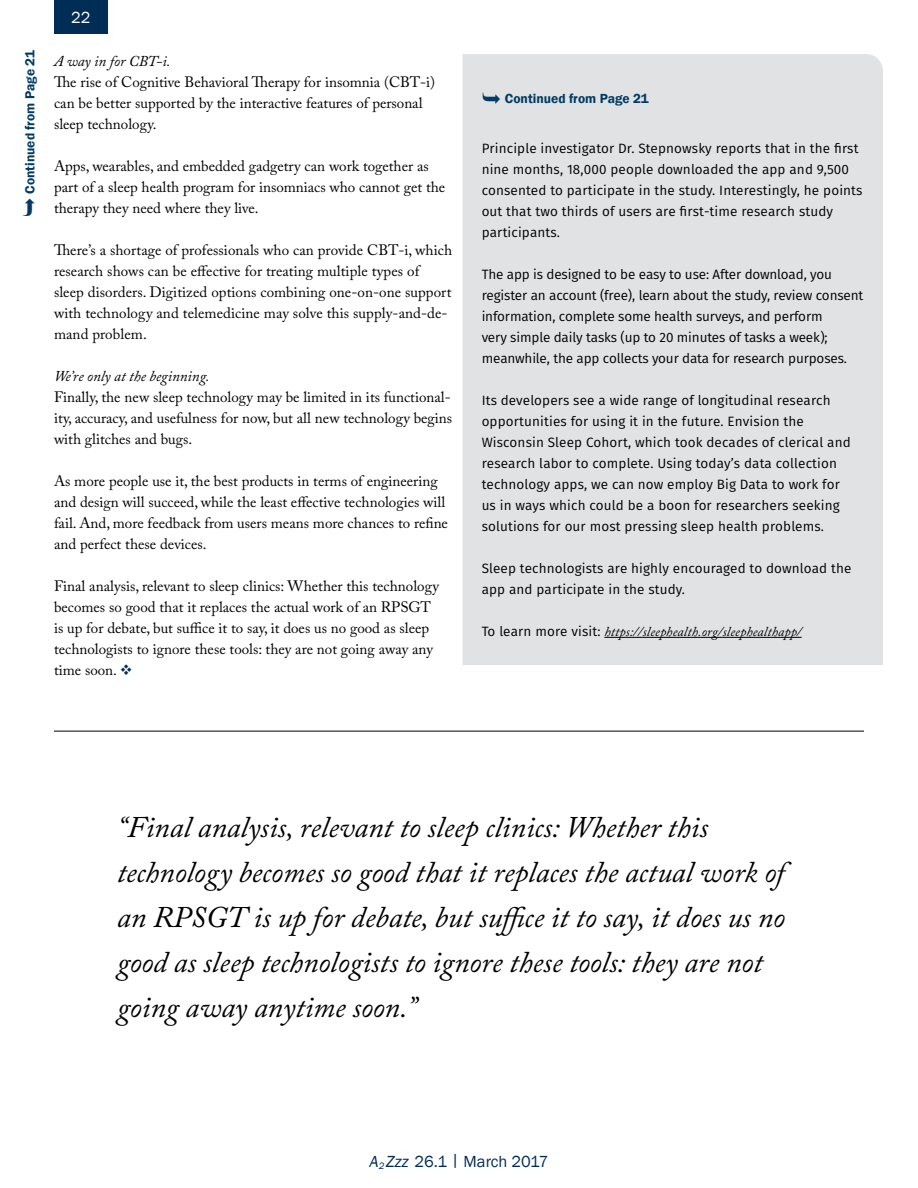
<style>
.page{position:relative;width:918px;height:1188px;background:#fff}
.page>*{position:absolute;margin:0;border:0;box-sizing:border-box;transform-origin:0 0}
.t1{font:italic 29.85px/45px "Adobe Caslon Pro";color:#000}
.t2{font:16.5px "Franklin Gothic";color:#002d56}
.t3{font:16.5px "Franklin Gothic";color:#fff}
.t4{font:15px/21px "Adobe Caslon Pro";color:#000}
.t5{font:italic 15px "Adobe Caslon Pro";color:#000}
.t6{font:13.5px/21px "Fira Sans";letter-spacing:.01em;color:#000}
.t7{font:13.5px/21px "Fira Sans";letter-spacing:-.01em;color:#000}
.t8{font:italic 13.5px "Adobe Caslon Pro";letter-spacing:.01em;color:#000}
.t9{font:600 13.5px "Franklin Gothic";color:#003b63}
.s1{color:#002d56}
.s2{font-family:"Fira Sans";font-style:normal}
.s3{font-style:italic}
</style>
<div class="page">
<div style="left:54px;top:0;width:54px;height:34px;background:#002d56"></div>
<div style="left:463px;top:54px;width:420px;height:611px;background:#e1e2e3"></div>
<hr style="left:604px;top:637px;width:198px;height:1px;background:#000">
<hr style="left:54px;top:731px;width:810px;height:1px;background:#000">
<svg style="left:483px;top:93px;width:17px;height:11px"></svg>
<p class="t9" style="left:22px;top:194px;width:145px;rotate:-90deg">Continued from Page 21</p>
<p class="t3" style="left:71px;top:7px;width:21px">22</p>
<p class="t5" style="left:54px;top:52px;width:118px">A way in for CBT-i.</p>
<p class="t4" style="left:54px;top:71px;width:383px">The rise of Cognitive Behavioral Therapy for insomnia (CBT-i) can be better supported by the interactive features of personal sleep technology.</p>
<p class="t4" style="left:54px;top:155px;width:393px">Apps, wearables, and embedded gadgetry can work together as part of a sleep health program for insomniacs who cannot get the therapy they need where they live.</p>
<p class="t4" style="left:54px;top:239px;width:400px">There’s a shortage of professionals who can provide CBT-i, which research shows can be effective for treating multiple types of sleep disorders. Digitized options combining one-on-one support with technology and telemedicine may solve this supply-and-de&shy;mand problem.</p>
<p class="t5" style="left:54px;top:367px;width:157px">We’re only at the beginning.</p>
<p class="t4" style="left:54px;top:386px;width:400px;text-align:justify">Finally, the new sleep technology may be limited in its functional&shy;ity, accuracy, and usefulness for now, but all new technology begins with glitches and bugs.</p>
<p class="t4" style="left:54px;top:470px;width:396px">As more people use it, the best products in terms of engineering and design will succeed, while the least effective technologies will fail. And, more feedback from users means more chances to refine and perfect these devices.</p>
<p class="t4" style="left:54px;top:575px;width:386px">Final analysis, relevant to sleep clinics: Whether this technology becomes so good that it replaces the actual work of an RPSGT is up for debate, but suffice it to say, it does us no good as sleep technologists to ignore these tools: they are not going away any time soon. <span class="s1">❖</span></p>
<p class="t9" style="left:505px;top:91px;width:145px">Continued from Page 21</p>
<p class="t6" style="left:482px;top:138px;width:382px">Principle investigator Dr. Stepnowsky reports that in the first nine months, 18,000 people downloaded the app and 9,500 consented to participate in the study. Interestingly, he points out that two thirds of users are first-time research study participants.</p>
<p class="t7" style="left:482px;top:264px;width:383px">The app is designed to be easy to use: After download, you register an account (free), learn about the study, review consent information, complete some health surveys, and perform<br>very simple daily tasks (up to 20 minutes of tasks a week); meanwhile, the app collects your data for research purposes.</p>
<p class="t6" style="left:482px;top:390px;width:371px">Its developers see a wide range of longitudinal research opportunities for using it in the future. Envision the Wisconsin Sleep Cohort, which took decades of clerical and research labor to complete. Using today’s data collection technology apps, we can now employ Big Data to work for us in ways which could be a boon for researchers seeking solutions for our most pressing sleep health problems.</p>
<p class="t6" style="left:482px;top:558px;width:371px">Sleep technologists are highly encouraged to download the app and participate in the study.</p>
<p class="t8" style="left:482px;top:624px;width:321px"><span class="s2">To learn more visit:</span> https://sleephealth.org/sleephealthapp/</p>
<p class="t1" style="left:117px;top:804px;width:669px">“Final analysis, relevant to sleep clinics: Whether this technology becomes so good that it replaces the actual work of an RPSGT is up for debate, but suffice it to say, it does us no good as sleep technologists to ignore these tools: they are not going away anytime soon.”</p>
<p class="t2" style="left:369px;top:1151px;width:181px"><span class="s3">A</span><sub>2</sub> <span class="s3">Zzz</span> 26.1 | March 2017</p>
</div>
